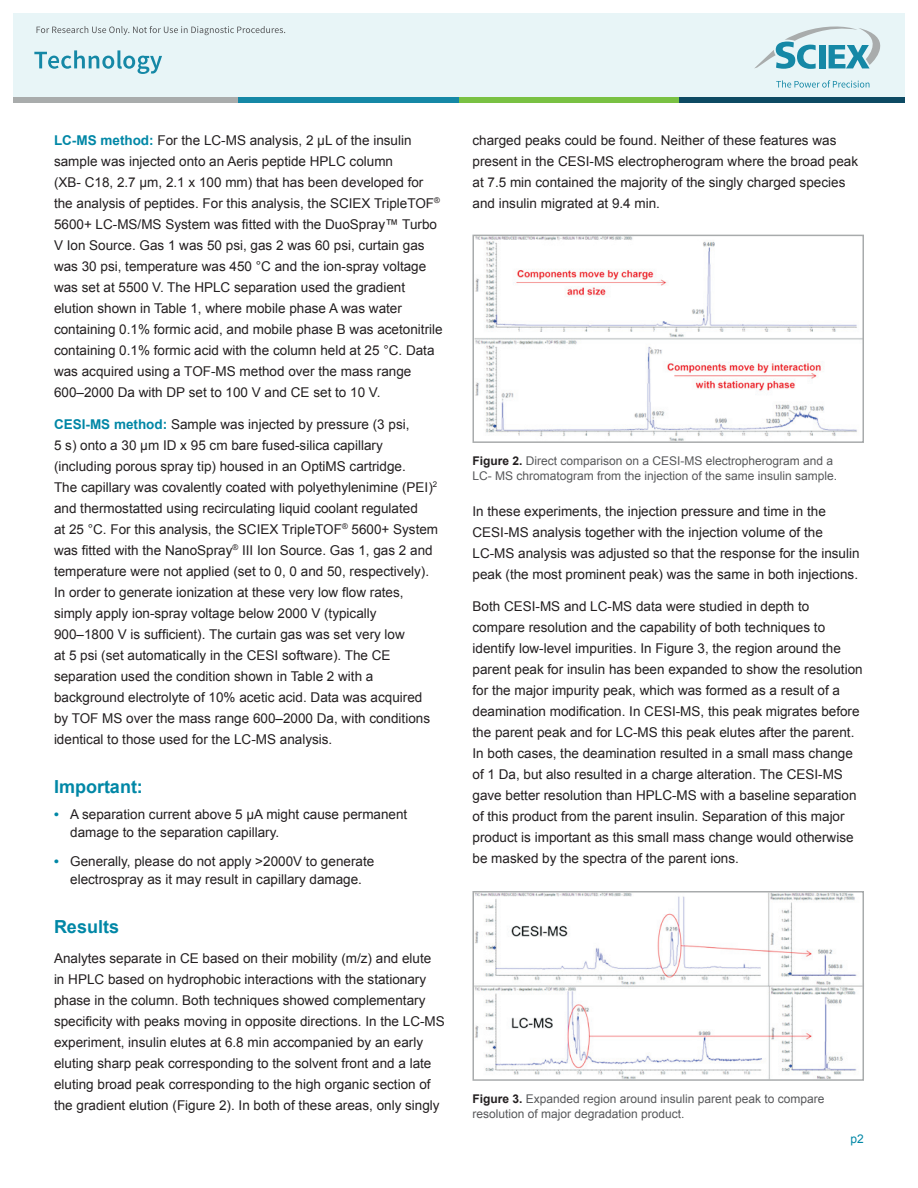
<style>
.page{position:relative;width:918px;height:1188px;background:#fff}
.page>*{position:absolute;margin:0;border:0;box-sizing:border-box;transform-origin:0 0}
.Subhead_1{font:700 18px "Arial";color:#0087a6}
.BodyCopy{font:13.5px/21px "Arial";color:#231f20}
.Bullet{font:13.5px/18px "Arial";color:#231f20}
.Figure_Title{font:12px/15px "Arial";color:#57585a}
.Page_No{font:12px "Arial";color:#0087a6}
.s1{font-weight:700;color:#0087a6}
.s2{font-weight:700;color:#231f20}
</style>
<div class="page">
<div style="left:14px;top:14px;width:891px;height:89px;background:#e8f5f7"></div>
<svg style="left:754px;top:26px;width:127px;height:43px"></svg>
<svg style="left:776px;top:80px;width:93px;height:8px"></svg>
<div style="left:14px;top:98px;width:225px;height:5px;background:#a9acac"></div>
<div style="left:239px;top:98px;width:220px;height:5px;background:#1588a6"></div>
<div style="left:459px;top:98px;width:220px;height:5px;background:#79c143"></div>
<div style="left:679px;top:98px;width:226px;height:5px;background:#0d4a63"></div>
<svg style="left:37px;top:26px;width:248px;height:9px"></svg>
<svg style="left:34px;top:50px;width:128px;height:24px"></svg>
<img style="left:476px;top:238px;width:385px;height:202px">
<div style="left:473px;top:235px;width:391px;height:208px;border:2px solid #a8abac"></div>
<img style="left:476px;top:894px;width:385px;height:184px">
<div style="left:473px;top:891px;width:391px;height:190px;border:2px solid #a8abac"></div>
<p class="BodyCopy" style="left:54px;top:130px;width:390px"><span class="s1">LC-MS method:</span> For the LC-MS analysis, 2 μL of the insulin sample was injected onto an Aeris peptide HPLC column<br>(XB- C18, 2.7 μm, 2.1 x 100 mm) that has been developed for the analysis of peptides. For this analysis, the SCIEX TripleTOF<sup>® </sup>5600+ LC-MS/MS System was fitted with the DuoSpray™ Turbo V Ion Source. Gas 1 was 50 psi, gas 2 was 60 psi, curtain gas was 30 psi, temperature was 450 °C and the ion-spray voltage was set at 5500 V. The HPLC separation used the gradient elution shown in Table 1, where mobile phase A was water containing 0.1% formic acid, and mobile phase B was acetonitrile containing 0.1% formic acid with the column held at 25 °C. Data was acquired using a TOF-MS method over the mass range 600–2000 Da with DP set to 100 V and CE set to 10 V.</p>
<p class="BodyCopy" style="left:54px;top:414px;width:386px"><span class="s1">CESI-MS method:</span> Sample was injected by pressure (3 psi,<br>5 s) onto a 30 μm ID x 95 cm bare fused-silica capillary (including porous spray tip) housed in an OptiMS cartridge.<br>The capillary was covalently coated with polyethylenimine (PEI)<sup>2 </sup>and thermostatted using recirculating liquid coolant regulated<br>at 25 °C. For this analysis, the SCIEX TripleTOF<sup>®</sup> 5600+ System was fitted with the NanoSpray<sup>®</sup> III Ion Source. Gas 1, gas 2 and temperature were not applied (set to 0, 0 and 50, respectively).<br>In order to generate ionization at these very low flow rates, simply apply ion-spray voltage below 2000 V (typically 900–1800 V is sufficient). The curtain gas was set very low<br>at 5 psi (set automatically in the CESI software). The CE separation used the condition shown in Table 2 with a background electrolyte of 10% acetic acid. Data was acquired by TOF MS over the mass range 600–2000 Da, with conditions identical to those used for the LC-MS analysis.</p>
<p class="Subhead_1" style="left:54px;top:775px;width:90px">Important:</p>
<p class="Bullet" style="left:70px;top:806px;width:339px;text-indent:-16px"><span class="s1">•</span> A separation current above 5 μA might cause permanent damage to the separation capillary.</p>
<p class="Bullet" style="left:54px;top:853px;width:322px;text-align:center"><span class="s1">•</span> Generally, please do not apply &gt;2000V to generate electrospray as it may result in capillary damage.</p>
<p class="Subhead_1" style="left:54px;top:915px;width:67px">Results</p>
<p class="BodyCopy" style="left:54px;top:948px;width:392px">Analytes separate in CE based on their mobility (m/z) and elute in HPLC based on hydrophobic interactions with the stationary phase in the column. Both techniques showed complementary specificity with peaks moving in opposite directions. In the LC-MS experiment, insulin elutes at 6.8 min accompanied by an early eluting sharp peak corresponding to the solvent front and a late eluting broad peak corresponding to the high organic section of the gradient elution (Figure 2). In both of these areas, only singly</p>
<p class="BodyCopy" style="left:473px;top:130px;width:387px">charged peaks could be found. Neither of these features was present in the CESI-MS electropherogram where the broad peak at 7.5 min contained the majority of the singly charged species and insulin migrated at 9.4 min.</p>
<p class="Figure_Title" style="left:472px;top:454px;width:366px"><span class="s2">Figure 2.</span> Direct comparison on a CESI-MS electropherogram and a<br>LC- MS chromatogram from the injection of the same insulin sample.</p>
<p class="BodyCopy" style="left:472px;top:501px;width:389px">In these experiments, the injection pressure and time in the CESI-MS analysis together with the injection volume of the LC-MS analysis was adjusted so that the response for the insulin peak (the most prominent peak) was the same in both injections.</p>
<p class="BodyCopy" style="left:472px;top:596px;width:392px">Both CESI-MS and LC-MS data were studied in depth to compare resolution and the capability of both techniques to identify low-level impurities. In Figure 3, the region around the parent peak for insulin has been expanded to show the resolution for the major impurity peak, which was formed as a result of a deamination modification. In CESI-MS, this peak migrates before the parent peak and for LC-MS this peak elutes after the parent.<br>In both cases, the deamination resulted in a small mass change of 1 Da, but also resulted in a charge alteration. The CESI-MS gave better resolution than HPLC-MS with a baseline separation of this product from the parent insulin. Separation of this major product is important as this small mass change would otherwise be masked by the spectra of the parent ions.</p>
<p class="Figure_Title" style="left:472px;top:1091px;width:354px"><span class="s2">Figure 3.</span> Expanded region around insulin parent peak to compare resolution of major degradation product.</p>
<p class="Page_No" style="left:851px;top:1131px;width:15px">p2</p>
</div>
